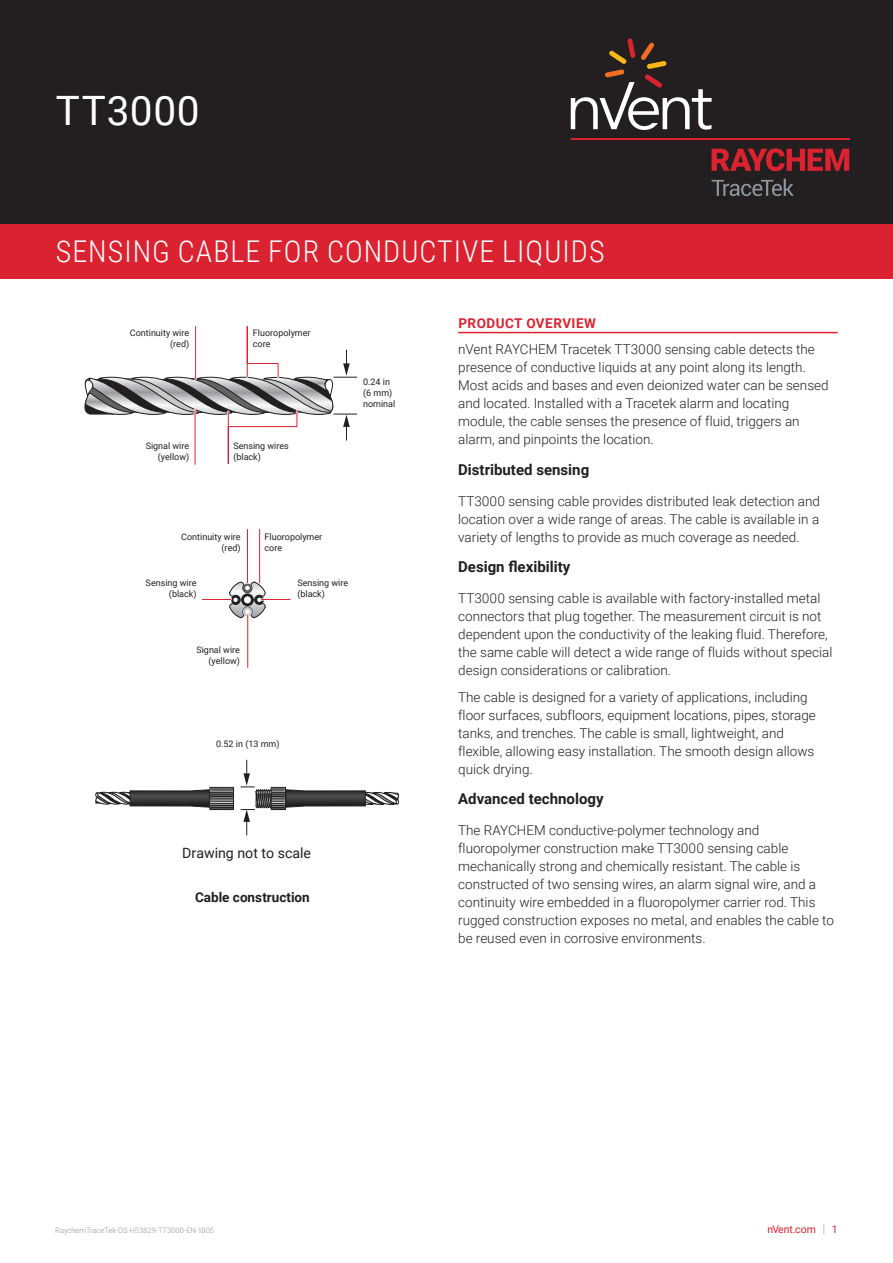
<style>
.page{position:relative;width:893px;height:1263px;background:#fff}
.page>*{position:absolute;margin:0;border:0;box-sizing:border-box;transform-origin:0 0}
.t1{font:40.5px "Roboto";color:#fff}
.t2{font:300 30px "Roboto Condensed";letter-spacing:.035em;color:#fff}
.t3{font:700 15px "Roboto";color:#231f20}
.t4{font:14.1px "Roboto";color:#231f20}
.t5{font:300 13.5px/18px "Roboto";color:#231f20}
.t6{font:700 13.5px "Roboto";color:#231f20}
.t7{font:700 13.5px "Roboto";letter-spacing:.035em;color:#db2230}
.t8{font:10.5px "Roboto";color:#db2230}
.t9{font:9px/10.8px "Roboto";color:#231f20}
.t10{font:300 7.5px "Roboto";color:#8f959e}
.s1{font-weight:300;font-size:12.6px;color:#8f959e}
</style>
<div class="page">
<div style="left:0;top:0;width:893px;height:224px;background:#231f20"></div>
<svg style="left:712px;top:179px;width:82px;height:17px"></svg>
<svg style="left:712px;top:148px;width:137px;height:23px"></svg>
<hr style="left:571px;top:138px;width:278px;height:2px;background:#db2230">
<svg style="left:571px;top:38px;width:141px;height:92px"></svg>
<hr style="left:458px;top:332px;width:380px;height:1px;background:#db2230">
<hr style="left:247px;top:615px;width:1px;height:52px;background:#db2230">
<hr style="left:247px;top:529px;width:1px;height:54px;background:#db2230">
<hr style="left:259px;top:529px;width:1px;height:54px;background:#db2230">
<svg style="left:202px;top:581px;width:88px;height:37px"></svg>
<svg style="left:241px;top:760px;width:158px;height:75px"></svg>
<div style="left:210px;top:787px;width:24px;height:23px;border:1px solid #231f20"></div>
<svg style="left:95px;top:789px;width:138px;height:19px"></svg>
<svg style="left:84px;top:326px;width:273px;height:139px"></svg>
<hr style="left:195px;top:410px;width:1px;height:54px;background:#db2230">
<div style="left:0;top:224px;width:893px;height:55px;background:#db2230"></div>
<h1 class="t1" style="left:56px;top:83px;width:146px">TT3000</h1>
<h2 class="t2" style="left:56px;top:231px;width:550px">SENSING CABLE FOR CONDUCTIVE LIQUIDS</h2>
<p class="t9" style="left:130px;top:327px;width:61px;text-align:right">Continuity wire (red)</p>
<p class="t9" style="left:146px;top:440px;width:45px;text-align:right">Signal wire (yellow)</p>
<p class="t9" style="left:253px;top:327px;width:59px">Fluoropolymer core</p>
<p class="t9" style="left:233px;top:440px;width:57px">Sensing wires (black)</p>
<p class="t9" style="left:363px;top:376px;width:34px">0.24 in (6 mm) nominal</p>
<p class="t9" style="left:181px;top:531px;width:61px;text-align:right">Continuity wire (red)</p>
<p class="t9" style="left:146px;top:577px;width:52px;text-align:right">Sensing wire (black)</p>
<p class="t9" style="left:196px;top:644px;width:45px;text-align:right">Signal wire (yellow)</p>
<p class="t9" style="left:265px;top:531px;width:59px">Fluoropolymer core</p>
<p class="t9" style="left:297px;top:577px;width:52px">Sensing wire (black)</p>
<p class="t9" style="left:216px;top:738px;width:65px">0.52 in (13 mm)</p>
<p class="t4" style="left:182px;top:843px;width:130px">Drawing not to scale</p>
<p class="t6" style="left:195px;top:887px;width:116px">Cable construction</p>
<p class="t7" style="left:458px;top:313px;width:139px">PRODUCT OVERVIEW</p>
<p class="t5" style="left:458px;top:340px;width:372px">nVent RAYCHEM Tracetek TT3000 sensing cable detects the presence of conductive liquids at any point along its length.<br>Most acids and bases and even deionized water can be sensed and located. Installed with a Tracetek alarm and locating module, the cable senses the presence of fluid, triggers an alarm, and pinpoints the location.</p>
<p class="t3" style="left:458px;top:459px;width:133px">Distributed sensing</p>
<p class="t5" style="left:458px;top:491px;width:363px;text-align:justify">TT3000 sensing cable provides distributed leak detection and location over a wide range of areas. The cable is available in a variety of lengths to provide as much coverage as needed.</p>
<p class="t3" style="left:458px;top:556px;width:114px">Design flexibility</p>
<p class="t5" style="left:458px;top:589px;width:376px">TT3000 sensing cable is available with factory-installed metal connectors that plug together. The measurement circuit is not dependent upon the conductivity of the leaking fluid. Therefore, the same cable will detect a wide range of fluids without special design considerations or calibration.</p>
<p class="t5" style="left:458px;top:687px;width:359px">The cable is designed for a variety of applications, including floor surfaces, subfloors, equipment locations, pipes, storage tanks, and trenches. The cable is small, lightweight, and flexible, allowing easy installation. The smooth design allows quick drying.</p>
<p class="t3" style="left:458px;top:788px;width:147px">Advanced technology</p>
<p class="t5" style="left:458px;top:821px;width:377px">The RAYCHEM conductive-polymer technology and fluoropolymer construction make TT3000 sensing cable mechanically strong and chemically resistant. The cable is constructed of two sensing wires, an alarm signal wire, and a continuity wire embedded in a fluoropolymer carrier rod. This rugged construction exposes no metal, and enables the cable to be reused even in corrosive environments.</p>
<p class="t10" style="left:55px;top:1225px;width:160px">RaychemTraceTek-DS-H53829-TT3000-EN-1805</p>
<p class="t8" style="left:767px;top:1222px;width:72px">nVent.com <span class="s1">|</span> 1</p>
</div>
